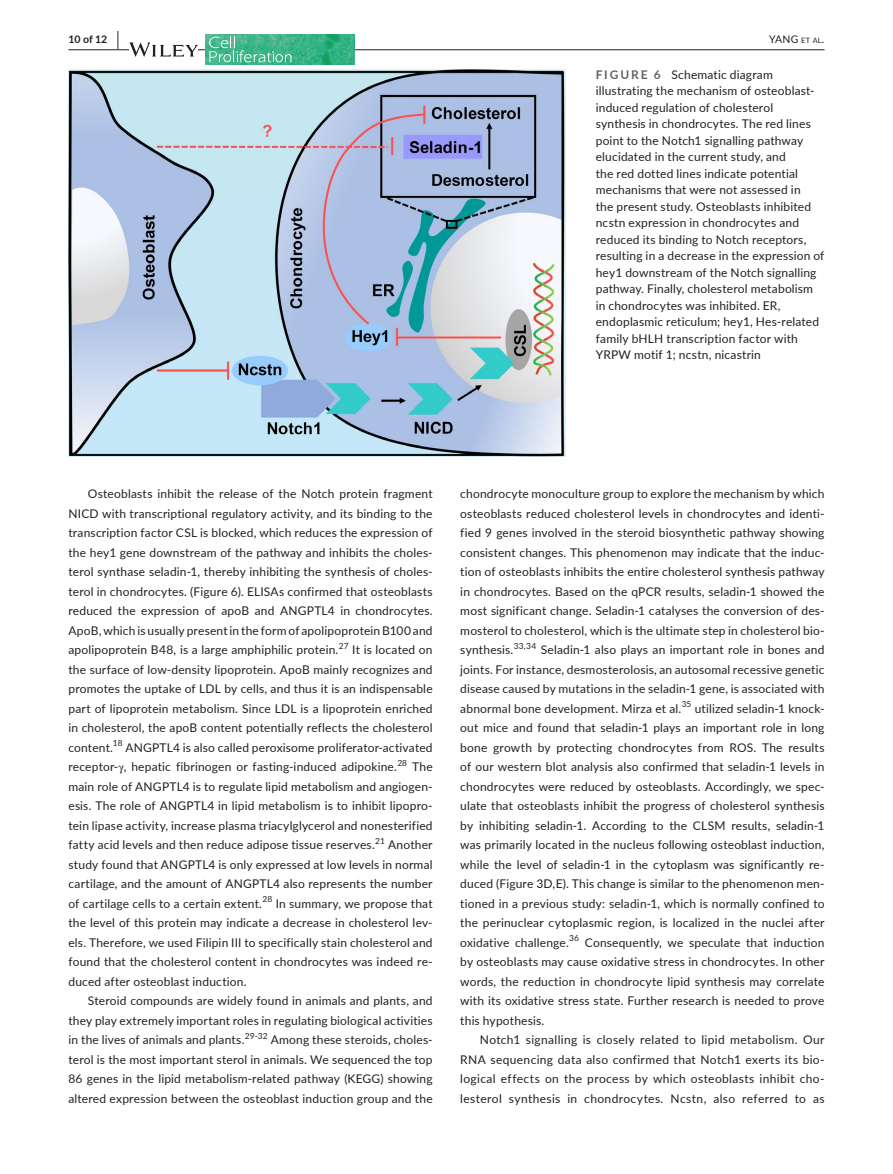
<style>
.page{position:relative;width:893px;height:1174px;background:#fff}
.page>*{position:absolute;margin:0;border:0;box-sizing:border-box;transform-origin:0 0}
.t1{font:12px/19.5px "Lato";letter-spacing:.015em;color:#231f20;text-align:justify}
.t2{font:10.5px "Lato";color:#231f20}
.t3{font:700 10.5px "Lato";color:#231f20}
.t4{font:8.4px "Lato";letter-spacing:.01em;color:#231f20}
.s1{font-size:19.5px}
.s2{font-size:7.35px}
.s3{font-weight:700;color:#636366}
.s4{font-family:"STIX"}
</style>
<div class="page">
<hr style="left:68px;top:49px;width:756px;height:1px;background:#231f20">
<svg style="left:129px;top:42px;width:69px;height:15px"></svg>
<img style="left:206px;top:35px;width:149px;height:30px">
<svg style="left:209px;top:36px;width:82px;height:27px;background:#59be99"></svg>
<img style="left:68px;top:69px;width:498px;height:387px">
<p class="t3" style="left:68px;top:31px;width:52px">10 of 12 <span class="s1">|</span></p>
<p class="t2" style="left:769px;top:31px;width:57px">YANG <span class="s2">et al</span>.</p>
<p class="t1" style="left:596px;top:66px;width:230px;line-height:16.5px;text-align:left"><span class="s3">FIGURE 6</span> Schematic diagram illustrating the mechanism of osteoblast&shy;induced regulation of cholesterol synthesis in chondrocytes. The red lines point to the Notch1 signalling pathway elucidated in the current study, and<br>the red dotted lines indicate potential mechanisms that were not assessed in<br>the present study. Osteoblasts inhibited ncstn expression in chondrocytes and reduced its binding to Notch receptors, resulting in a decrease in the expression of hey1 downstream of the Notch signalling pathway. Finally, cholesterol metabolism in chondrocytes was inhibited. ER, endoplasmic reticulum; hey1, Hes-related family bHLH transcription factor with YRPW motif 1; ncstn, nicastrin</p>
<p class="t1" style="left:68px;top:483px;width:366px;text-indent:20px">Osteoblasts inhibit the release of the Notch protein fragment NICD with transcriptional regulatory activity, and its binding to the transcription factor CSL is blocked, which reduces the expression of the hey1 gene downstream of the pathway and inhibits the choles&shy;terol synthase seladin-1, thereby inhibiting the synthesis of choles&shy;terol in chondrocytes. (Figure 6). ELISAs confirmed that osteoblasts reduced the expression of apoB and ANGPTL4 in chondrocytes.<br>ApoB, which is usually present in the form of apolipoprotein B100 and apolipoprotein B48, is a large amphiphilic protein.</p>
<p class="t4" style="left:339px;top:640px;width:11px">27</p>
<p class="t1" style="left:68px;top:639px;width:366px;text-indent:284px">It is located on the surface of low-density lipoprotein. ApoB mainly recognizes and promotes the uptake of LDL by cells, and thus it is an indispensable part of lipoprotein metabolism. Since LDL is a lipoprotein enriched in cholesterol, the apoB content potentially reflects the cholesterol content.</p>
<p class="t4" style="left:113px;top:737px;width:11px">18</p>
<p class="t1" style="left:68px;top:737px;width:366px;text-indent:57px">ANGPTL4 is also called peroxisome proliferator-activated receptor-<span class="s4">γ</span>, hepatic fibrinogen or fasting-induced adipokine.</p>
<p class="t4" style="left:397px;top:757px;width:11px">28</p>
<p class="t1" style="left:68px;top:756px;width:366px;text-indent:344px">The main role of ANGPTL4 is to regulate lipid metabolism and angiogen&shy;esis. The role of ANGPTL4 in lipid metabolism is to inhibit lipopro&shy;tein lipase activity, increase plasma triacylglycerol and nonesterified fatty acid levels and then reduce adipose tissue reserves.<sup>21</sup> Another study found that ANGPTL4 is only expressed at low levels in normal cartilage, and the amount of ANGPTL4 also represents the number of cartilage cells to a certain extent.</p>
<p class="t4" style="left:263px;top:893px;width:11px">28</p>
<p class="t1" style="left:68px;top:893px;width:366px;text-indent:207px">In summary, we propose that the level of this protein may indicate a decrease in cholesterol lev&shy;els. Therefore, we used Filipin III to specifically stain cholesterol and found that the cholesterol content in chondrocytes was indeed re&shy;duced after osteoblast induction.</p>
<p class="t1" style="left:68px;top:990px;width:366px;text-indent:20px">Steroid compounds are widely found in animals and plants, and they play extremely important roles in regulating biological activities in the lives of animals and plants.<sup>29-32</sup> Among these steroids, choles&shy;terol is the most important sterol in animals. We sequenced the top 86 genes in the lipid metabolism-related pathway (KEGG) showing altered expression between the osteoblast induction group and the</p>
<p class="t1" style="left:460px;top:483px;width:366px">chondrocyte monoculture group to explore the mechanism by which osteoblasts reduced cholesterol levels in chondrocytes and identi&shy;fied 9 genes involved in the steroid biosynthetic pathway showing consistent changes. This phenomenon may indicate that the induc&shy;tion of osteoblasts inhibits the entire cholesterol synthesis pathway in chondrocytes. Based on the qPCR results, seladin-1 showed the most significant change. Seladin-1 catalyses the conversion of des&shy;mosterol to cholesterol, which is the ultimate step in cholesterol bio&shy;synthesis.</p>
<p class="t4" style="left:514px;top:640px;width:24px">33,34</p>
<p class="t1" style="left:460px;top:639px;width:366px;text-indent:80px">Seladin-1 also plays an important role in bones and joints. For instance, desmosterolosis, an autosomal recessive genetic disease caused by mutations in the seladin-1 gene, is associated with abnormal bone development. Mirza et al.</p>
<p class="t4" style="left:682px;top:698px;width:11px">35</p>
<p class="t1" style="left:460px;top:698px;width:366px;text-indent:234px">utilized seladin-1 knock&shy;out mice and found that seladin-1 plays an important role in long bone growth by protecting chondrocytes from ROS. The results of our western blot analysis also confirmed that seladin-1 levels in chondrocytes were reduced by osteoblasts. Accordingly, we spec&shy;ulate that osteoblasts inhibit the progress of cholesterol synthesis by inhibiting seladin-1. According to the CLSM results, seladin-1 was primarily located in the nucleus following osteoblast induction, while the level of seladin-1 in the cytoplasm was significantly re&shy;duced (Figure 3D,E). This change is similar to the phenomenon men&shy;tioned in a previous study: seladin-1, which is normally confined to the perinuclear cytoplasmic region, is localized in the nuclei after oxidative challenge.<sup>36</sup></p>
<p class="t1" style="left:460px;top:932px;width:366px;text-indent:124px">Consequently, we speculate that induction by osteoblasts may cause oxidative stress in chondrocytes. In other words, the reduction in chondrocyte lipid synthesis may correlate with its oxidative stress state. Further research is needed to prove this hypothesis.</p>
<p class="t1" style="left:460px;top:1029px;width:366px;text-indent:20px">Notch1 signalling is closely related to lipid metabolism. Our RNA sequencing data also confirmed that Notch1 exerts its bio&shy;logical effects on the process by which osteoblasts inhibit cho&shy;lesterol synthesis in chondrocytes. Ncstn, also referred to as</p>
</div>
